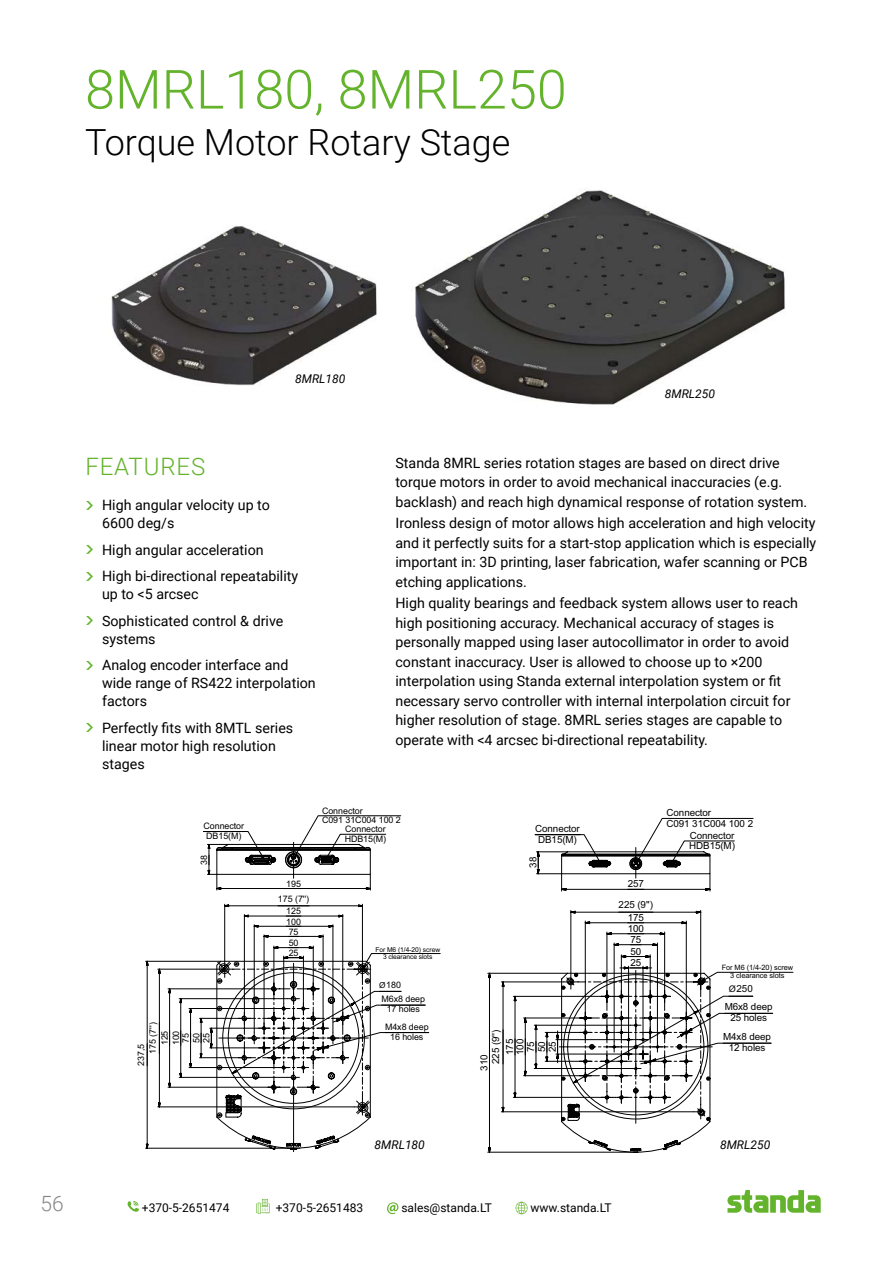
<style>
.page{position:relative;width:893px;height:1263px;background:#fff}
.page>*{position:absolute;margin:0;border:0;box-sizing:border-box;transform-origin:0 0}
.t1{font:300 54px "Roboto";color:#64b32c}
.t2{font:300 36px "Roboto";color:#000}
.t3{font:300 24px "Roboto";letter-spacing:.035em;color:#64b32c}
.t4{font:300 21px "Roboto";color:#878786}
.t5{font:14.25px/19.5px "Roboto";color:#000}
.t6{font:12px "Roboto";color:#000}
.t7{font:italic 12px "Roboto";color:#000}
.t8{font:9.75px/10.9px "Arial";letter-spacing:-.01em;color:#000;text-align:center}
.t9{font:9px/9.9px "Arial";letter-spacing:-.01em;color:#000}
.t10{font:7.35px/8.1px "Arial";letter-spacing:-.01em;color:#000;text-align:center}
.t11{font:6.75px/7.5px "Arial";letter-spacing:-.01em;color:#000;text-align:center}
.s1{font-size:8.25px}
.s2{font-size:9.15px}
</style>
<div class="page">
<svg style="left:727px;top:1190px;width:94px;height:23px"></svg>
<svg style="left:127px;top:1201px;width:12px;height:11px"></svg>
<svg style="left:256px;top:1199px;width:14px;height:15px"></svg>
<svg style="left:387px;top:1202px;width:11px;height:12px"></svg>
<svg style="left:516px;top:1202px;width:12px;height:12px"></svg>
<img style="left:111px;top:226px;width:266px;height:160px">
<img style="left:415px;top:190px;width:371px;height:215px">
<svg style="left:203px;top:815px;width:198px;height:75px"></svg>
<svg style="left:145px;top:904px;width:295px;height:248px"></svg>
<svg style="left:487px;top:818px;width:306px;height:334px"></svg>
<h1 class="t1" style="left:85px;top:52px;width:483px">8MRL180, 8MRL250</h1>
<h2 class="t2" style="left:85px;top:117px;width:427px">Torque Motor Rotary Stage</h2>
<p class="t7" style="left:295px;top:371px;width:52px">8MRL180</p>
<h3 class="t3" style="left:85px;top:450px;width:121px">FEATURES</h3>
<p class="t5" style="left:102px;top:495px;width:169px;line-height:18px">High angular velocity up to<br>6600 deg/s</p>
<p class="t5" style="left:102px;top:536px;width:198px;line-height:26.5px">High angular acceleration<br>High bi-directional repeatability</p>
<p class="t5" style="left:102px;top:580px;width:183px;line-height:26.5px">up to &lt;5 arcsec<br>Sophisticated control &amp; drive</p>
<p class="t5" style="left:102px;top:625px;width:188px;line-height:26.5px">systems<br>Analog encoder interface and</p>
<p class="t5" style="left:102px;top:673px;width:215px;line-height:18px">wide range of RS422 interpolation factors</p>
<p class="t5" style="left:102px;top:718px;width:193px;line-height:18px">Perfectly fits with 8MTL series linear motor high resolution stages</p>
<p class="t7" style="left:665px;top:385px;width:52px">8MRL250</p>
<p class="t5" style="left:395px;top:452px;width:413px">Standa 8MRL series rotation stages are based on direct drive torque motors in order to avoid mechanical inaccuracies (e.g. backlash) and reach high dynamical response of rotation system.</p>
<p class="t5" style="left:395px;top:513px;width:422px">Ironless design of motor allows high acceleration and high velocity and it perfectly suits for a start-stop application which is especially important in: 3D printing, laser fabrication, wafer scanning or PCB etching applications.</p>
<p class="t5" style="left:395px;top:593px;width:404px">High quality bearings and feedback system allows user to reach high positioning accuracy. Mechanical accuracy of stages is personally mapped using laser autocollimator in order to avoid constant inaccuracy. User is allowed to choose up to ×200 interpolation using Standa external interpolation system or fit necessary servo controller with internal interpolation circuit for higher resolution of stage. 8MRL series stages are capable to operate with &lt;4 arcsec bi-directional repeatability.</p>
<p class="t9" style="left:204px;top:821px;width:42px">Connector<br>DB15(M)</p>
<p class="t9" style="left:322px;top:805px;width:80px">Connector<br>C091 31C004 100 2</p>
<p class="t9" style="left:345px;top:824px;width:43px">Connector<br>HDB15(M)</p>
<p class="t8" style="left:535px;top:823px;width:46px">Connector<br>DB15(M)</p>
<p class="t8" style="left:667px;top:807px;width:46px">Connector</p>
<p class="t8" style="left:667px;top:818px;width:88px">C091 31C004 100 2</p>
<p class="t8" style="left:690px;top:829px;width:46px">Connector</p>
<p class="t8" style="left:689px;top:840px;width:47px">HDB15(M)</p>
<p class="t9" style="left:199px;top:865px;width:11px;rotate:-90deg">38</p>
<p class="t8" style="left:527px;top:868px;width:12px;rotate:-90deg">38</p>
<p class="t9" style="left:286px;top:879px;width:16px">195</p>
<p class="t8" style="left:628px;top:878px;width:18px">257</p>
<p class="t9" style="left:278px;top:894px;width:33px">175 (7'')</p>
<p class="t9" style="left:286px;top:906px;width:16px">125</p>
<p class="t9" style="left:286px;top:916px;width:16px">100</p>
<p class="t9" style="left:289px;top:926px;width:11px">75</p>
<p class="t9" style="left:289px;top:938px;width:11px">50</p>
<p class="t9" style="left:289px;top:948px;width:11px">25</p>
<p class="t11" style="left:375px;top:945px;width:66px">For M6 (1/4-20) screw<br>3 clearance slots</p>
<p class="t8" style="left:619px;top:899px;width:36px">225 (9'')</p>
<p class="t8" style="left:628px;top:912px;width:18px">175</p>
<p class="t8" style="left:628px;top:923px;width:18px">100</p>
<p class="t8" style="left:630px;top:934px;width:12px">75</p>
<p class="t8" style="left:630px;top:946px;width:12px">50</p>
<p class="t8" style="left:630px;top:957px;width:12px">25</p>
<p class="t9" style="left:379px;top:979px;width:23px"><span class="s1">Ø</span>180</p>
<p class="t9" style="left:148px;top:1054px;width:33px;rotate:-90deg">175 (7'')</p>
<p class="t9" style="left:160px;top:1045px;width:16px;rotate:-90deg">125</p>
<p class="t9" style="left:171px;top:1045px;width:16px;rotate:-90deg">100</p>
<p class="t9" style="left:181px;top:1043px;width:11px;rotate:-90deg">75</p>
<p class="t9" style="left:201px;top:1043px;width:11px;rotate:-90deg">25</p>
<p class="t9" style="left:191px;top:1043px;width:11px;rotate:-90deg">50</p>
<p class="t9" style="left:136px;top:1066px;width:24px;rotate:-90deg">237 5,</p>
<p class="t9" style="left:382px;top:994px;width:45px;text-align:center">M6x8 deep<br>17 holes</p>
<p class="t9" style="left:385px;top:1022px;width:45px;text-align:center">M4x8 deep<br>16 holes</p>
<p class="t8" style="left:490px;top:1064px;width:36px;rotate:-90deg">225 (9'')</p>
<p class="t8" style="left:504px;top:1055px;width:18px;rotate:-90deg">175</p>
<p class="t8" style="left:514px;top:1055px;width:18px;rotate:-90deg">100</p>
<p class="t8" style="left:525px;top:1052px;width:12px;rotate:-90deg">75</p>
<p class="t8" style="left:547px;top:1052px;width:12px;rotate:-90deg">25</p>
<p class="t8" style="left:536px;top:1052px;width:12px;rotate:-90deg">50</p>
<p class="t8" style="left:479px;top:1071px;width:18px;rotate:-90deg">310</p>
<p class="t10" style="left:722px;top:963px;width:73px">For M6 (1/4-20) screw<br>3 clearance slots</p>
<p class="t8" style="left:725px;top:1001px;width:49px">M6x8 deep<br>25 holes</p>
<p class="t8" style="left:723px;top:1031px;width:49px">M4x8 deep<br>12 holes</p>
<p class="t8" style="left:729px;top:983px;width:25px"><span class="s2">Ø</span>250</p>
<p class="t7" style="left:375px;top:1136px;width:52px">8MRL180</p>
<h3 class="t4" style="left:41px;top:1189px;width:25px">56</h3>
<p class="t6" style="left:142px;top:1199px;width:89px">+370-5-2651474</p>
<p class="t6" style="left:276px;top:1199px;width:89px">+370-5-2651483</p>
<p class="t6" style="left:401px;top:1199px;width:92px">sales@standa.LT</p>
<p class="t6" style="left:531px;top:1199px;width:83px">www.standa.LT</p>
<p class="t7" style="left:720px;top:1136px;width:52px">8MRL250</p>
</div>
